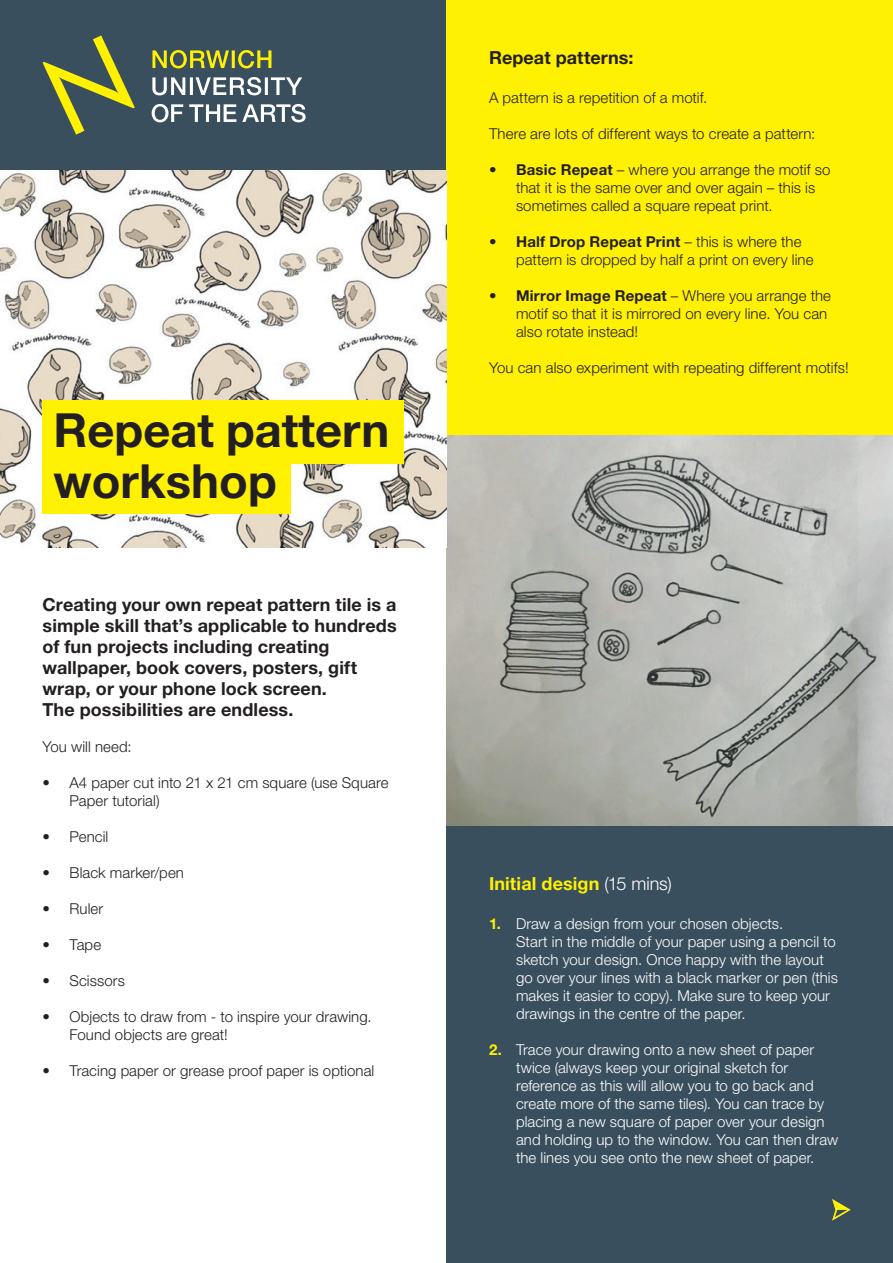
<style>
.page{position:relative;width:893px;height:1263px;background:#fff}
.page>*{position:absolute;margin:0;border:0;box-sizing:border-box;transform-origin:0 0}
.t1{font:700 47.1px/50.2px "Helvetica Neue";color:#231f20}
.t2{font:700 18px/21px "Helvetica Neue";letter-spacing:.005em;color:#231f20}
.t3{font:700 18px "Helvetica Neue";letter-spacing:.005em;color:#fff101}
.t4{font:300 15px/18px "Helvetica Neue";letter-spacing:.005em;color:#231f20}
.t5{font:300 15px/18px "Helvetica Neue";letter-spacing:.005em;color:#fff}
.s1{font-weight:700}
.s2{font-weight:300;color:#fff}
.s3{font-weight:700;color:#fff101}
</style>
<div class="page">
<div style="left:0;top:0;width:457px;height:179px;background:#3a4f5e"></div>
<img style="left:446px;top:435px;width:447px;height:392px">
<div style="left:446px;top:0;width:447px;height:435px;background:#fff101"></div>
<div style="left:446px;top:827px;width:447px;height:436px;background:#3a4f5e"></div>
<svg style="left:242px;top:104px;width:64px;height:18px"></svg>
<img style="left:0;top:170px;width:446px;height:378px">
<svg style="left:43px;top:35px;width:92px;height:100px"></svg>
<svg style="left:152px;top:50px;width:119px;height:18px"></svg>
<svg style="left:152px;top:77px;width:150px;height:18px"></svg>
<svg style="left:152px;top:104px;width:31px;height:18px"></svg>
<svg style="left:189px;top:104px;width:47px;height:18px"></svg>
<div style="left:43px;top:400px;width:361px;height:63px;background:#fff101"></div>
<div style="left:43px;top:456px;width:248px;height:58px;background:#fff101"></div>
<svg style="left:832px;top:1199px;width:18px;height:21px"></svg>
<h1 class="t1" style="left:53px;top:404px;width:337px">Repeat pattern workshop</h1>
<h2 class="t2" style="left:43px;top:594px;width:356px">Creating your own repeat pattern tile is a simple skill that’s applicable to hundreds of fun projects including creating wallpaper, book covers, posters, gift wrap, or your phone lock screen.<br>The possibilities are endless.</h2>
<h3 class="t4" style="left:43px;top:738px;width:91px">You will need:</h3>
<p class="t4" style="left:70px;top:774px;width:321px;text-indent:-27px">• A4 paper cut into 21 x 21 cm square (use Square<br>Paper tutorial)</p>
<p class="t4" style="left:43px;top:828px;width:67px">• Pencil</p>
<p class="t4" style="left:43px;top:864px;width:143px">• Black marker/pen</p>
<p class="t4" style="left:43px;top:900px;width:62px">• Ruler</p>
<p class="t4" style="left:43px;top:936px;width:60px">• Tape</p>
<p class="t4" style="left:43px;top:972px;width:84px">• Scissors</p>
<p class="t4" style="left:70px;top:1008px;width:304px;text-indent:-27px">• Objects to draw from - to inspire your drawing.<br>Found objects are great!</p>
<p class="t4" style="left:43px;top:1062px;width:333px">• Tracing paper or grease proof paper is optional</p>
<h2 class="t2" style="left:489px;top:46px;width:146px">Repeat patterns:</h2>
<p class="t4" style="left:489px;top:88px;width:220px">A pattern is a repetition of a motif.</p>
<p class="t4" style="left:489px;top:124px;width:328px">There are lots of different ways to create a pattern:</p>
<p class="t4" style="left:516px;top:160px;width:316px;text-indent:-27px"><span class="s1">• Basic Repeat</span> – where you arrange the motif so that it is the same over and over again – this is sometimes called a square repeat print.</p>
<p class="t4" style="left:516px;top:232px;width:299px;text-indent:-27px"><span class="s1">• Half Drop Repeat Print</span> – this is where the pattern is dropped by half a print on every line</p>
<p class="t4" style="left:516px;top:286px;width:317px;text-indent:-27px"><span class="s1">• Mirror Image Repeat</span> – Where you arrange the motif so that it is mirrored on every line. You can also rotate instead!</p>
<p class="t4" style="left:489px;top:358px;width:361px">You can also experiment with repeating different motifs!</p>
<h2 class="t3" style="left:489px;top:873px;width:184px">Initial design <span class="s2">(15 mins)</span></h2>
<p class="t5" style="left:516px;top:915px;width:323px;text-indent:-27px"><span class="s3">1.</span> Draw a design from your chosen objects.<br>Start in the middle of your paper using a pencil to sketch your design. Once happy with the layout go over your lines with a black marker or pen (this makes it easier to copy). Make sure to keep your drawings in the centre of the paper.</p>
<p class="t5" style="left:516px;top:1041px;width:324px;text-indent:-27px"><span class="s3">2.</span> Trace your drawing onto a new sheet of paper twice (always keep your original sketch for reference as this will allow you to go back and create more of the same tiles). You can trace by placing a new square of paper over your design and holding up to the window. You can then draw the lines you see onto the new sheet of paper.</p>
</div>
